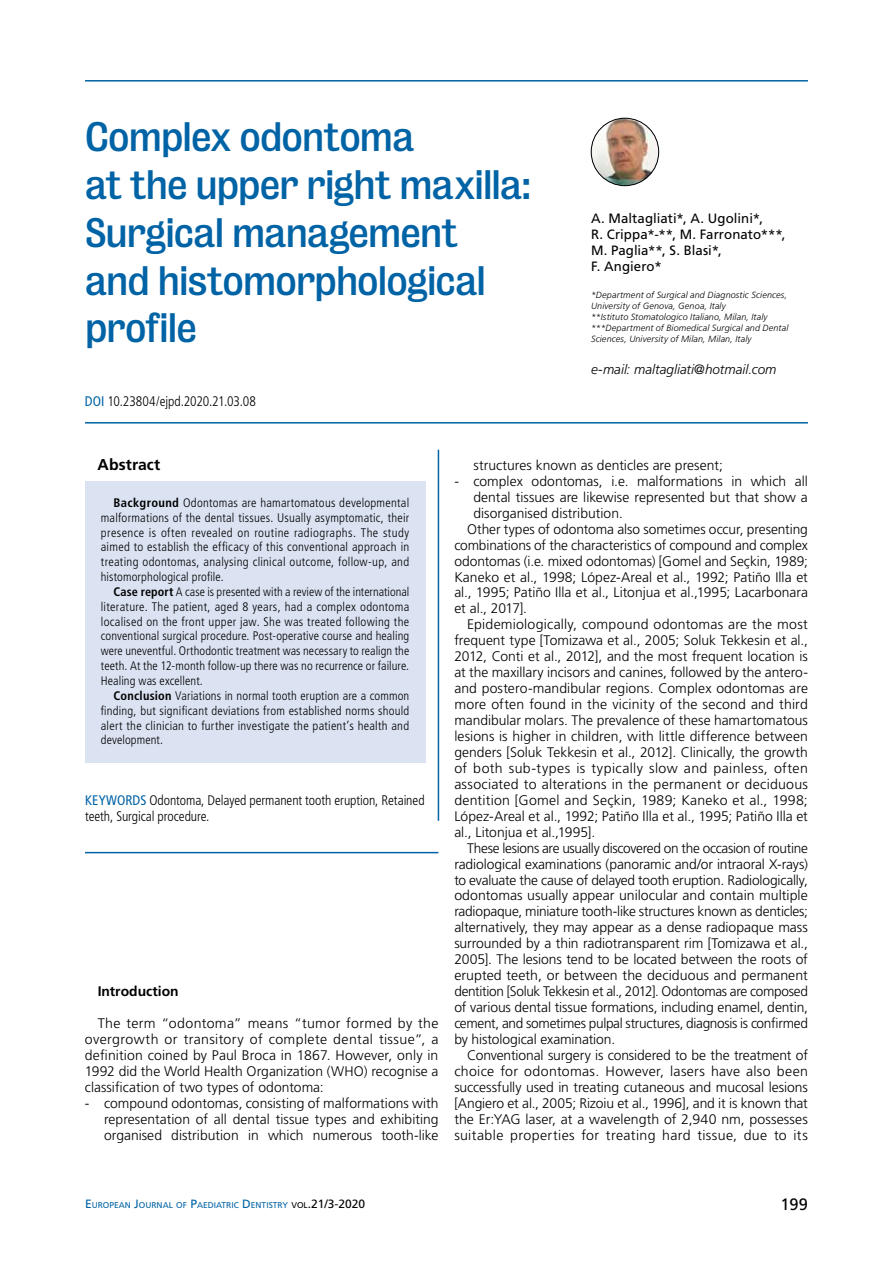
<style>
.page{position:relative;width:893px;height:1263px;background:#fff}
.page>*{position:absolute;margin:0;border:0;box-sizing:border-box;transform-origin:0 0}
.t1{font:37.5px/47.8px "Bureau Grotesque Five Three";letter-spacing:-.025em;color:#0063a5}
.t2{font:16.5px "Frutiger";color:#000}
.t3{font:700 15.75px "Frutiger";letter-spacing:.005em;color:#000}
.t4{font:300 13.8px/15.9px "Frutiger LT Std";color:#000;text-align:justify}
.t5{font:300 13.8px "Frutiger LT Std";letter-spacing:-.02em;color:#000}
.t6{font:300 condensed 13.8px/15.9px "Frutiger";letter-spacing:-.005em;color:#000}
.t7{font:300 13.8px "Frutiger LT Std";letter-spacing:.025em;color:#000}
.t8{font:300 13.8px "Frutiger LT Std";letter-spacing:.02em;color:#000}
.t9{font:700 13.8px "Frutiger";color:#000}
.t10{font:13.5px/16.2px "Frutiger LT Std";letter-spacing:.005em;color:#000}
.t11{font:italic 300 13.5px "Frutiger LT Std";color:#000}
.t12{font:300 condensed 12.3px/14.9px "Frutiger LT Std";letter-spacing:.01em;color:#000;text-align:justify}
.t13{font:italic 300 9px/10.8px "Frutiger";letter-spacing:.015em;color:#000}
.t14{font:8.4px "Frutiger";color:#0063a5}
.s1{font-weight:400;color:#0063a5}
.s2{font-weight:700}
.s3{font-size:12px}
.s4{color:#000}
.s5{font-size:12px;color:#000}
</style>
<div class="page">
<hr style="left:85px;top:80px;width:723px;height:2px;background:#0063a5">
<hr style="left:85px;top:422px;width:723px;height:2px;background:#0063a5">
<hr style="left:85px;top:852px;width:353px;height:1px;background:#0063a5">
<hr style="left:438px;top:450px;width:1px;height:371px;background:#0063a5">
<div style="left:85px;top:482px;width:340px;height:281px;background:#dbe3f3"></div>
<img style="left:591px;top:118px;width:68px;height:68px;border-radius:34px">
<div style="left:591px;top:118px;width:68px;height:68px;border:1px solid #000;border-radius:50%"></div>
<h1 class="t1" style="left:85px;top:113px;width:448px">Complex odontoma<br>at the upper right maxilla:<br>Surgical management and histomorphological profile</h1>
<p class="t6" style="left:85px;top:394px;width:173px"><span class="s1">DOI</span> 10.23804/ejpd.2020.21.03.08</p>
<p class="t10" style="left:591px;top:210px;width:196px">A. Maltagliati*, A. Ugolini*,<br>R. Crippa*-**, M. Farronato***,<br>M. Paglia**, S. Blasi*,<br>F. Angiero*</p>
<p class="t13" style="left:591px;top:290px;width:199px">*Department of Surgical and Diagnostic Sciences, University of Genova, Genoa, Italy<br>**Istituto Stomatologico Italiano, Milan, Italy ***Department of Biomedical Surgical and Dental Sciences, University of Milan, Milan, Italy</p>
<p class="t11" style="left:591px;top:362px;width:187px">e-mail: maltagliati@hotmail.com</p>
<p class="t3" style="left:98px;top:455px;width:64px">Abstract</p>
<p class="t4" style="left:473px;top:457px;width:251px">structures known as denticles are present;</p>
<p class="t4" style="left:454px;top:473px;width:355px">- complex odontomas, i.e. malformations in which all</p>
<p class="t4" style="left:473px;top:489px;width:336px">dental tissues are likewise represented but that show a</p>
<p class="t4" style="left:473px;top:505px;width:151px">disorganised distribution.</p>
<p class="t4" style="left:467px;top:521px;width:342px">Other types of odontoma also sometimes occur, presenting</p>
<p class="t4" style="left:454px;top:537px;width:355px">combinations of the characteristics of compound and complex</p>
<p class="t4" style="left:454px;top:553px;width:355px">odontomas (i.e. mixed odontomas) [Gomel and Seçkin, 1989;</p>
<p class="t4" style="left:454px;top:569px;width:355px">Kaneko et al., 1998; López-Areal et al., 1992; Patiño Illa et</p>
<p class="t4" style="left:454px;top:585px;width:355px">al., 1995; Patiño Illa et al., Litonjua et al.,1995; Lacarbonara</p>
<p class="t4" style="left:454px;top:601px;width:74px">et al., 2017].</p>
<p class="t4" style="left:467px;top:617px;width:342px">Epidemiologically, compound odontomas are the most</p>
<p class="t4" style="left:454px;top:633px;width:355px">frequent type [Tomizawa et al., 2005; Soluk Tekkesin et al.,</p>
<p class="t4" style="left:454px;top:649px;width:355px">2012, Conti et al., 2012], and the most frequent location is</p>
<p class="t4" style="left:454px;top:665px;width:355px">at the maxillary incisors and canines, followed by the antero-</p>
<p class="t4" style="left:454px;top:681px;width:355px">and postero-mandibular regions. Complex odontomas are</p>
<p class="t4" style="left:454px;top:697px;width:355px">more often found in the vicinity of the second and third</p>
<p class="t4" style="left:454px;top:712px;width:355px">mandibular molars. The prevalence of these hamartomatous</p>
<p class="t4" style="left:454px;top:728px;width:355px">lesions is higher in children, with little difference between</p>
<p class="t4" style="left:454px;top:744px;width:355px">genders [Soluk Tekkesin et al., 2012]. Clinically, the growth</p>
<p class="t7" style="left:454px;top:760px;width:355px">of both sub-types is typically slow and painless, often</p>
<p class="t4" style="left:454px;top:776px;width:355px">associated to alterations in the permanent or deciduous</p>
<p class="t4" style="left:454px;top:792px;width:355px">dentition [Gomel and Seçkin, 1989; Kaneko et al., 1998;</p>
<p class="t4" style="left:454px;top:808px;width:355px">López-Areal et al., 1992; Patiño Illa et al., 1995; Patiño Illa et</p>
<p class="t4" style="left:454px;top:824px;width:142px">al., Litonjua et al.,1995].</p>
<p class="t5" style="left:467px;top:840px;width:342px">These lesions are usually discovered on the occasion of routine</p>
<p class="t4" style="left:454px;top:856px;width:355px">radiological examinations (panoramic and/or intraoral X-rays)</p>
<p class="t4" style="left:454px;top:872px;width:355px">to evaluate the cause of delayed tooth eruption. Radiologically,</p>
<p class="t4" style="left:454px;top:888px;width:355px">odontomas usually appear unilocular and contain multiple</p>
<p class="t4" style="left:454px;top:904px;width:355px">radiopaque, miniature tooth-like structures known as denticles;</p>
<p class="t4" style="left:454px;top:920px;width:355px">alternatively, they may appear as a dense radiopaque mass</p>
<p class="t4" style="left:454px;top:936px;width:355px">surrounded by a thin radiotransparent rim [Tomizawa et al.,</p>
<p class="t4" style="left:454px;top:952px;width:355px">2005]. The lesions tend to be located between the roots of</p>
<p class="t4" style="left:454px;top:968px;width:355px">erupted teeth, or between the deciduous and permanent</p>
<p class="t5" style="left:454px;top:983px;width:355px">dentition [Soluk Tekkesin et al., 2012]. Odontomas are composed</p>
<p class="t4" style="left:454px;top:999px;width:355px">of various dental tissue formations, including enamel, dentin,</p>
<p class="t5" style="left:454px;top:1015px;width:355px">cement, and sometimes pulpal structures, diagnosis is confirmed</p>
<p class="t4" style="left:454px;top:1031px;width:162px">by histological examination.</p>
<p class="t4" style="left:467px;top:1047px;width:342px">Conventional surgery is considered to be the treatment of</p>
<p class="t8" style="left:454px;top:1063px;width:355px">choice for odontomas. However, lasers have also been</p>
<p class="t4" style="left:454px;top:1079px;width:355px">successfully used in treating cutaneous and mucosal lesions</p>
<p class="t4" style="left:454px;top:1095px;width:355px">[Angiero et al., 2005; Rizoiu et al., 1996], and it is known that</p>
<p class="t4" style="left:454px;top:1111px;width:355px">the Er:YAG laser, at a wavelength of 2,940 nm, possesses</p>
<p class="t7" style="left:454px;top:1127px;width:355px">suitable properties for treating hard tissue, due to its</p>
<p class="t12" style="left:101px;top:495px;width:310px;text-indent:13px"><span class="s2">Background</span> Odontomas are hamartomatous developmental malformations of the dental tissues. Usually asymptomatic, their presence is often revealed on routine radiographs. The study aimed to establish the efficacy of this conventional approach in treating odontomas, analysing clinical outcome, follow-up, and histomorphological profile.</p>
<p class="t12" style="left:101px;top:584px;width:310px;text-indent:13px"><span class="s2">Case report</span> A case is presented with a review of the international literature. The patient, aged 8 years, had a complex odontoma localised on the front upper jaw. She was treated following the conventional surgical procedure. Post-operative course and healing were uneventful. Orthodontic treatment was necessary to realign the teeth. At the 12-month follow-up there was no recurrence or failure.<br>Healing was excellent.</p>
<p class="t12" style="left:101px;top:688px;width:310px;text-indent:13px"><span class="s2">Conclusion</span> Variations in normal tooth eruption are a common finding, but significant deviations from established norms should alert the clinician to further investigate the patient’s health and development.</p>
<p class="t6" style="left:85px;top:792px;width:341px"><span class="s1">KEYWORDS</span> Odontoma, Delayed permanent tooth eruption, Retained teeth, Surgical procedure.</p>
<p class="t9" style="left:98px;top:983px;width:82px">Introduction</p>
<p class="t4" style="left:85px;top:1015px;width:355px;text-indent:13px">The term “odontoma” means “tumor formed by the overgrowth or transitory of complete dental tissue”, a definition coined by Paul Broca in 1867. However, only in 1992 did the World Health Organization (WHO) recognise a classification of two types of odontoma:</p>
<p class="t4" style="left:104px;top:1095px;width:336px;text-indent:-19px">- compound odontomas, consisting of malformations with representation of all dental tissue types and exhibiting organised distribution in which numerous tooth-like</p>
<p class="t14" style="left:85px;top:1200px;width:282px"><span class="s3">E</span>UROPEAN <span class="s3">J</span>OURNAL OF <span class="s3">P</span>AE DIATRIC <span class="s3">D</span> E NTISTRY <span class="s4">VOL</span><span class="s5">.21/3-2020</span></p>
<p class="t2" style="left:780px;top:1194px;width:29px">199</p>
</div>
